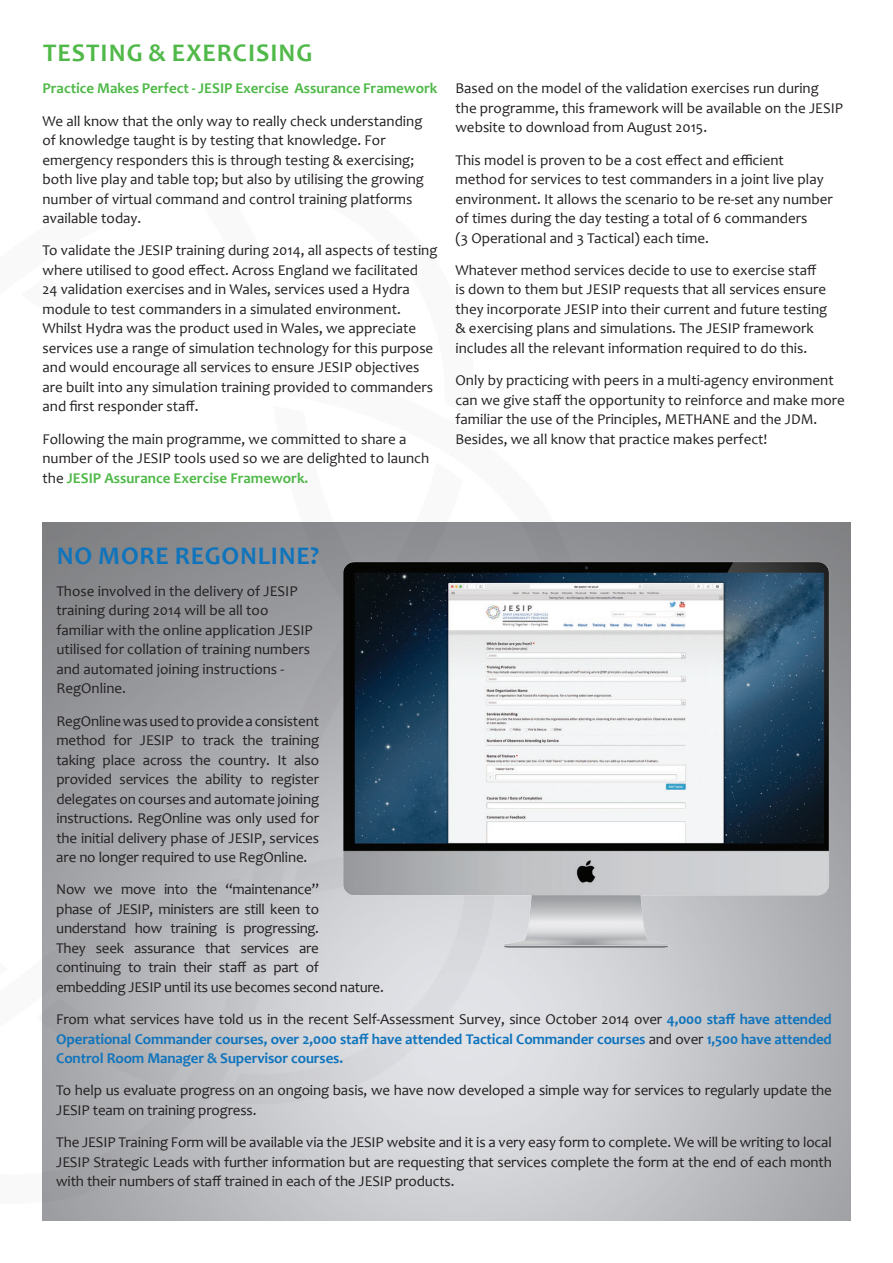
<style>
.page{position:relative;width:893px;height:1263px;background:#fff}
.page>*{position:absolute;margin:0;border:0;box-sizing:border-box;transform-origin:0 0}
.t1{font:700 25.5px "Candara";letter-spacing:.04em;color:#50b949}
.t2{font:700 25.5px "Candara";letter-spacing:.03em;color:#1074bc}
.t3{font:15px/19.5px "Candara";color:#231f20}
.t4{font:700 15px/19.5px "Candara";letter-spacing:-.01em;color:#1074bc;text-align:justify}
.t5{font:15px/19.5px "Candara";letter-spacing:-.02em;color:#231f20}
.t6{font:700 15px "Candara";color:#50b949}
.s1{font-weight:700;color:#50b949}
.s2{font-weight:400;color:#231f20}
</style>
<div class="page">
<img style="left:340px;top:547px;width:492px;height:416px">
<h1 class="t1" style="left:43px;top:37px;width:271px">Testing &amp; Exercising</h1>
<p class="t6" style="left:43px;top:79px;width:164px">Practice Makes Perfect - JESIP</p>
<p class="t6" style="left:235px;top:79px;width:204px">Exercise Assurance Framework</p>
<p class="t3" style="left:43px;top:111px;width:383px">We all know that the only way to really check understanding of knowledge taught is by testing that knowledge. For emergency responders this is through testing &amp; exercising; both live play and table top; but also by utilising the growing number of virtual command and control training platforms available today.</p>
<p class="t3" style="left:43px;top:240px;width:396px">To validate the JESIP training during 2014, all aspects of testing where utilised to good effect. Across England we facilitated<br>24 validation exercises and in Wales, services used a Hydra module to test commanders in a simulated environment.<br>Whilst Hydra was the product used in Wales, we appreciate services use a range of simulation technology for this purpose and would encourage all services to ensure JESIP objectives are built into any simulation training provided to commanders and first responder staff.</p>
<p class="t3" style="left:43px;top:429px;width:388px">Following the main programme, we committed to share a number of the JESIP tools used so we are delighted to launch the <span class="s1">JESIP</span></p>
<p class="t6" style="left:104px;top:468px;width:205px">Assurance Exercise Framework.</p>
<p class="t3" style="left:455px;top:78px;width:389px">Based on the model of the validation exercises run during the programme, this framework will be available on the JESIP website to download from August 2015.</p>
<p class="t3" style="left:455px;top:150px;width:379px">This model is proven to be a cost effect and efficient method for services to test commanders in a joint live play environment. It allows the scenario to be re-set any number of times during the day testing a total of 6 commanders<br>(3 Operational and 3 Tactical) each time.</p>
<p class="t3" style="left:455px;top:260px;width:373px">Whatever method services decide to use to exercise staff is down to them but JESIP requests that all services ensure they incorporate JESIP into their current and future testing &amp; exercising plans and simulations. The JESIP framework includes all the relevant information required to do this.</p>
<p class="t3" style="left:455px;top:370px;width:391px">Only by practicing with peers in a multi-agency environment can we give staff the opportunity to reinforce and make more familiar the use of the Principles, METHANE and the JDM.<br>Besides, we all know that practice makes perfect!</p>
<h1 class="t2" style="left:57px;top:539px;width:264px">No more Regonline?</h1>
<p class="t3" style="left:56px;top:581px;width:258px">Those involved in the delivery of JESIP training during 2014 will be all too familiar with the online application JESIP utilised for collation of training numbers and automated joining instructions - RegOnline.</p>
<p class="t3" style="left:56px;top:711px;width:264px;text-align:justify">RegOnline was used to provide a consistent method for JESIP to track the training taking place across the country. It also provided services the ability to register delegates on courses and automate joining instructions. RegOnline was only used for the initial delivery phase of JESIP, services are no longer required to use RegOnline.</p>
<p class="t5" style="left:56px;top:879px;width:329px">Now we move into the “maintenance”<br>phase of JESIP, ministers are still keen to understand how training is progressing.<br>They seek assurance that services are continuing to train their staff as part of embedding JESIP until its use becomes second nature.</p>
<p class="t4" style="left:56px;top:1009px;width:777px"><span class="s2">From what services have told us in the recent Self-Assessment Survey, since October 2014 over</span> 4,000 staff have attended Operational Commander courses, over 2,000 staff have attended Tactical Commander courses <span class="s2">and over</span> 1,500 have attended Control Room Manager &amp; Supervisor courses.</p>
<p class="t3" style="left:56px;top:1080px;width:777px">To help us evaluate progress on an ongoing basis, we have now developed a simple way for services to regularly update the<br>JESIP team on training progress.</p>
<p class="t3" style="left:56px;top:1132px;width:777px;text-align:justify">The JESIP Training Form will be available via the JESIP website and it is a very easy form to complete. We will be writing to local JESIP Strategic Leads with further information but are requesting that services complete the form at the end of each month with their numbers of staff trained in each of the JESIP products.</p>
</div>
